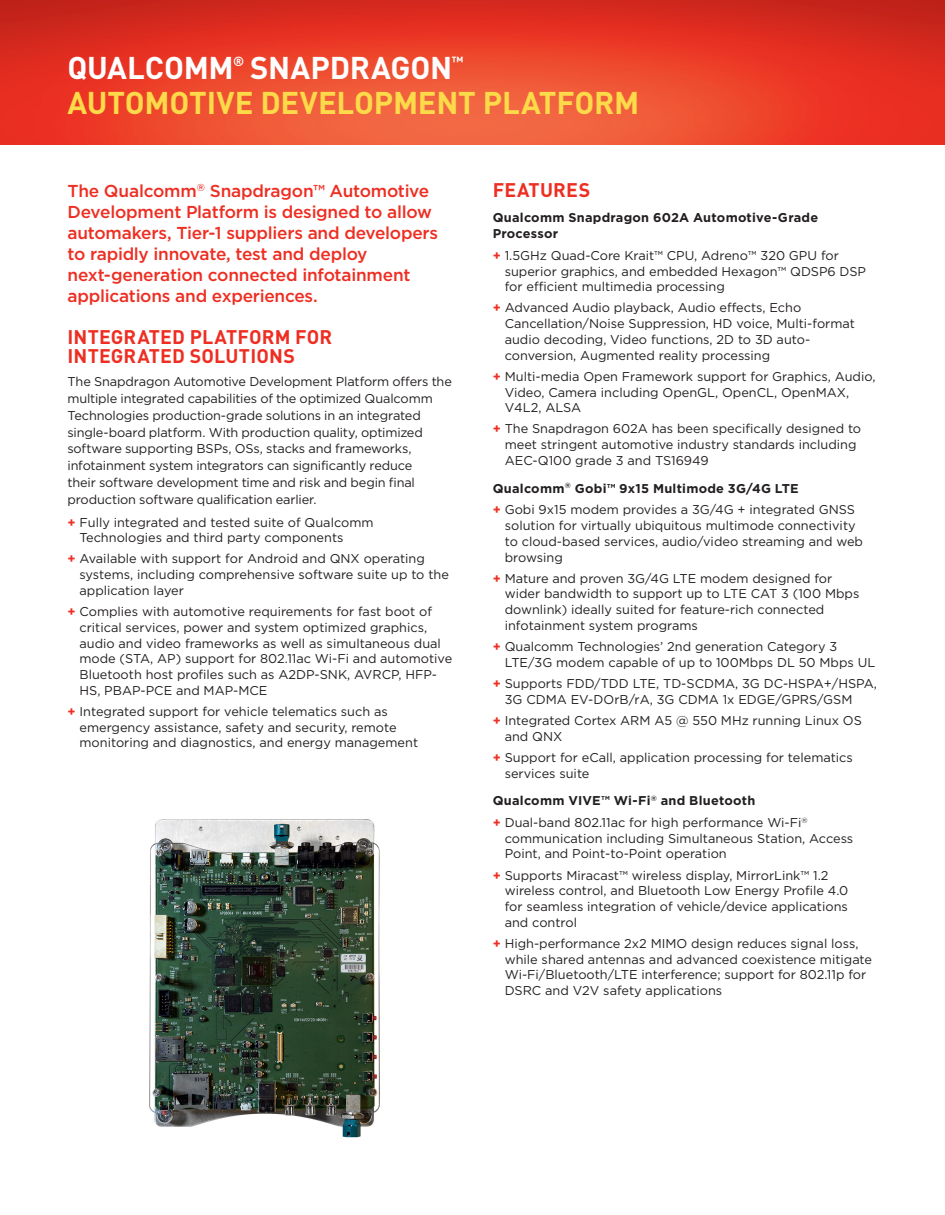
<style>
.page{position:relative;width:945px;height:1215px;background:#fff}
.page>*{position:absolute;margin:0;border:0;box-sizing:border-box;transform-origin:0 0}
.sub_level_2{font:700 31.05px "DINOT";letter-spacing:-.01em;color:#fcda49}
.sub_level_2-2{font:700 31.05px "DINOT";letter-spacing:-.01em;color:#fff}
.All_Cap_Headline{font:700 19.5px/19.5px "DINOT";letter-spacing:.01em;color:#ee2e22}
.Subhead{font:500 17.25px/21px "Gotham";letter-spacing:-.015em;color:#ee2e22}
.sub_level_2-3{font:700 13.05px "DINOT";color:#fff}
.BODY_BULLET_SMALL{font:12.75px/15.8px "Gotham";color:#231f20}
.BODY_SMALL{font:12.75px/16.8px "Gotham";letter-spacing:-.01em;color:#231f20}
.SUBHEAD_SMALL{font:700 12.75px/15.8px "Gotham";letter-spacing:.02em;color:#231f20}
.s1{font-weight:700;color:#ee2e22}
</style>
<div class="page">
<img style="left:149px;top:819px;width:231px;height:319px">
<img style="left:0;top:0;width:945px;height:144px">
<p class="sub_level_2-2" style="left:68px;top:48px;width:168px">QUALCOMM</p>
<p class="sub_level_2-3" style="left:233px;top:52px;width:13px">®</p>
<p class="sub_level_2-2" style="left:250px;top:48px;width:203px">SNAPDRAGON</p>
<p class="sub_level_2-3" style="left:451px;top:52px;width:14px">™</p>
<p class="sub_level_2" style="left:68px;top:83px;width:573px">AUTOMOTIVE DEVELOPMENT PLATFORM</p>
<p class="Subhead" style="left:68px;top:180px;width:372px">The Qualcomm<sup>®</sup> Snapdragon™ Automotive Development Platform is designed to allow automakers, Tier-1 suppliers and developers to rapidly innovate, test and deploy next-generation connected infotainment applications and experiences.</p>
<p class="All_Cap_Headline" style="left:68px;top:326px;width:266px">INTEGRATED PLATFORM FOR<br>INTEGRATED SOLUTIONS</p>
<p class="BODY_SMALL" style="left:68px;top:373px;width:386px">The Snapdragon Automotive Development Platform offers the multiple integrated capabilities of the optimized Qualcomm Technologies production-grade solutions in an integrated single-board platform. With production quality, optimized software supporting BSPs, OSs, stacks and frameworks, infotainment system integrators can significantly reduce<br>their software development time and risk and begin final production software qualification earlier.</p>
<p class="BODY_BULLET_SMALL" style="left:79px;top:514px;width:296px;text-indent:-12px"><span class="s1">+</span> Fully integrated and tested suite of Qualcomm<br>Technologies and third party components</p>
<p class="BODY_BULLET_SMALL" style="left:79px;top:551px;width:371px;text-indent:-12px"><span class="s1">+</span> Available with support for Android and QNX operating systems, including comprehensive software suite up to the application layer</p>
<p class="BODY_BULLET_SMALL" style="left:79px;top:603px;width:374px;text-indent:-12px"><span class="s1">+</span> Complies with automotive requirements for fast boot of critical services, power and system optimized graphics, audio and video frameworks as well as simultaneous dual mode (STA, AP) support for 802.11ac Wi-Fi and automotive Bluetooth host profiles such as A2DP-SNK, AVRCP, HFP-HS, PBAP-PCE and MAP-MCE</p>
<p class="BODY_BULLET_SMALL" style="left:79px;top:703px;width:340px;text-indent:-12px"><span class="s1">+</span> Integrated support for vehicle telematics such as emergency assistance, safety and security, remote monitoring and diagnostics, and energy management</p>
<p class="All_Cap_Headline" style="left:493px;top:180px;width:99px">FEATURES</p>
<p class="SUBHEAD_SMALL" style="left:493px;top:210px;width:327px">Qualcomm Snapdragon 602A Automotive-Grade<br>Processor</p>
<p class="BODY_BULLET_SMALL" style="left:505px;top:247px;width:363px;text-indent:-12px"><span class="s1">+</span> 1.5GHz Quad-Core Krait™ CPU, Adreno™ 320 GPU for superior graphics, and embedded Hexagon™ QDSP6 DSP for efficient multimedia processing</p>
<p class="BODY_BULLET_SMALL" style="left:505px;top:300px;width:352px;text-indent:-12px"><span class="s1">+</span> Advanced Audio playback, Audio effects, Echo Cancellation/Noise Suppression, HD voice, Multi-format audio decoding, Video functions, 2D to 3D auto&shy;conversion, Augmented reality processing</p>
<p class="BODY_BULLET_SMALL" style="left:505px;top:368px;width:372px;text-indent:-12px"><span class="s1">+</span> Multi-media Open Framework support for Graphics, Audio,<br>Video, Camera including OpenGL, OpenCL, OpenMAX,<br>V4L2, ALSA</p>
<p class="BODY_BULLET_SMALL" style="left:505px;top:421px;width:358px;text-indent:-12px"><span class="s1">+</span> The Snapdragon 602A has been specifically designed to meet stringent automotive industry standards including<br>AEC-Q100 grade 3 and TS16949</p>
<p class="SUBHEAD_SMALL" style="left:493px;top:480px;width:308px">Qualcomm<sup>®</sup> Gobi™ 9x15 Multimode 3G/4G LTE</p>
<p class="BODY_BULLET_SMALL" style="left:505px;top:502px;width:360px;text-indent:-12px"><span class="s1">+</span> Gobi 9x15 modem provides a 3G/4G + integrated GNSS solution for virtually ubiquitous multimode connectivity to cloud-based services, audio/video streaming and web browsing</p>
<p class="BODY_BULLET_SMALL" style="left:505px;top:570px;width:356px;text-indent:-12px"><span class="s1">+</span> Mature and proven 3G/4G LTE modem designed for wider bandwidth to support up to LTE CAT 3 (100 Mbps downlink) ideally suited for feature-rich connected infotainment system programs</p>
<p class="BODY_BULLET_SMALL" style="left:505px;top:638px;width:372px;text-indent:-12px"><span class="s1">+</span> Qualcomm Technologies’ 2nd generation Category 3<br>LTE/3G modem capable of up to 100Mbps DL 50 Mbps UL</p>
<p class="BODY_BULLET_SMALL" style="left:505px;top:675px;width:374px;text-indent:-12px"><span class="s1">+</span> Supports FDD/TDD LTE, TD-SCDMA, 3G DC-HSPA+/HSPA,<br>3G CDMA EV-DOrB/rA, 3G CDMA 1x EDGE/GPRS/GSM</p>
<p class="BODY_BULLET_SMALL" style="left:505px;top:712px;width:359px;text-indent:-12px"><span class="s1">+</span> Integrated Cortex ARM A5 @ 550 MHz running Linux OS and QNX</p>
<p class="BODY_BULLET_SMALL" style="left:505px;top:749px;width:350px;text-indent:-12px"><span class="s1">+</span> Support for eCall, application processing for telematics services suite</p>
<p class="SUBHEAD_SMALL" style="left:493px;top:792px;width:264px">Qualcomm VIVE™ Wi-Fi<sup>®</sup> and Bluetooth</p>
<p class="BODY_BULLET_SMALL" style="left:505px;top:814px;width:350px;text-indent:-12px"><span class="s1">+</span> Dual-band 802.11ac for high performance Wi-Fi<sup>® </sup>communication including Simultaneous Station, Access<br>Point, and Point-to-Point operation</p>
<p class="BODY_BULLET_SMALL" style="left:505px;top:867px;width:345px;text-indent:-12px"><span class="s1">+</span> Supports Miracast™ wireless display, MirrorLink™ 1.2 wireless control, and Bluetooth Low Energy Profile 4.0 for seamless integration of vehicle/device applications and control</p>
<p class="BODY_BULLET_SMALL" style="left:505px;top:935px;width:369px;text-indent:-12px"><span class="s1">+</span> High-performance 2x2 MIMO design reduces signal loss, while shared antennas and advanced coexistence mitigate Wi-Fi/Bluetooth/LTE interference; support for 802.11p for DSRC and V2V safety applications</p>
</div>
